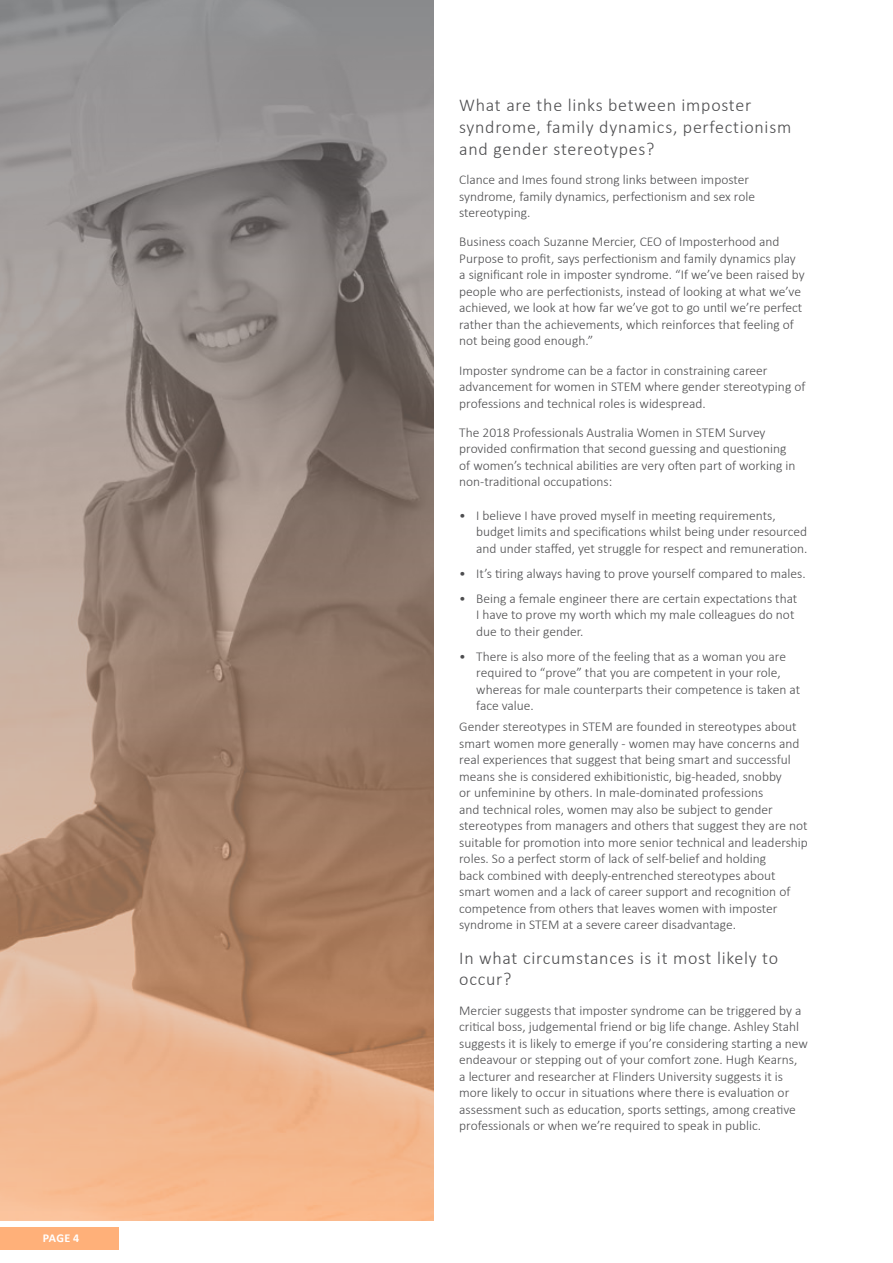
<style>
.page{position:relative;width:893px;height:1263px;background:#fff}
.page>*{position:absolute;margin:0;border:0;box-sizing:border-box;transform-origin:0 0}
.t1{font:300 18px/21.8px "Calibri";letter-spacing:.04em;color:#4d4d4f}
.t2{font:300 13.5px/16.5px "Calibri";color:#4d4d4f}
.t3{font:700 12px "Calibri";color:#fff}
</style>
<div class="page">
<div style="left:0;top:1227px;width:119px;height:22px;background:#ffb079"></div>
<img style="left:0;top:0;width:434px;height:1220px">
<p class="t3" style="left:43px;top:1231px;width:38px">PAGE 4</p>
<h1 class="t1" style="left:459px;top:94px;width:333px">What are the links between imposter syndrome, family dynamics, perfectionism and gender stereotypes?</h1>
<p class="t2" style="left:459px;top:171px;width:297px">Clance and Imes found strong links between imposter syndrome, family dynamics, perfectionism and sex role stereotyping.</p>
<p class="t2" style="left:459px;top:233px;width:347px">Business coach Suzanne Mercier, CEO of Imposterhood and Purpose to profit, says perfectionism and family dynamics play a significant role in imposter syndrome. “If we’ve been raised by people who are perfectionists, instead of looking at what we’ve achieved, we look at how far we’ve got to go until we’re perfect rather than the achievements, which reinforces that feeling of not being good enough.”</p>
<p class="t2" style="left:459px;top:361px;width:348px">Imposter syndrome can be a factor in constraining career advancement for women in STEM where gender stereotyping of professions and technical roles is widespread.</p>
<p class="t2" style="left:459px;top:423px;width:338px">The 2018 Professionals Australia Women in STEM Survey provided confirmation that second guessing and questioning of women’s technical abilities are very often part of working in non-traditional occupations:</p>
<p class="t2" style="left:476px;top:506px;width:333px;text-indent:-17px">• I believe I have proved myself in meeting requirements, budget limits and specifications whilst being under resourced and under staffed, yet struggle for respect and remuneration.</p>
<p class="t2" style="left:459px;top:564px;width:348px">• It’s tiring always having to prove yourself compared to males.</p>
<p class="t2" style="left:476px;top:589px;width:323px;text-indent:-17px">• Being a female engineer there are certain expectations that<br>I have to prove my worth which my male colleagues do not due to their gender.</p>
<p class="t2" style="left:476px;top:647px;width:325px;text-indent:-17px">• There is also more of the feeling that as a woman you are required to “prove” that you are competent in your role, whereas for male counterparts their competence is taken at face value.</p>
<p class="t2" style="left:459px;top:718px;width:350px">Gender stereotypes in STEM are founded in stereotypes about smart women more generally - women may have concerns and real experiences that suggest that being smart and successful means she is considered exhibitionistic, big-headed, snobby<br>or unfeminine by others. In male-dominated professions<br>and technical roles, women may also be subject to gender stereotypes from managers and others that suggest they are not suitable for promotion into more senior technical and leadership roles. So a perfect storm of lack of self-belief and holding<br>back combined with deeply-entrenched stereotypes about smart women and a lack of career support and recognition of competence from others that leaves women with imposter syndrome in STEM at a severe career disadvantage.</p>
<h1 class="t1" style="left:459px;top:946px;width:320px">In what circumstances is it most likely to occur?</h1>
<p class="t2" style="left:459px;top:1001px;width:350px">Mercier suggests that imposter syndrome can be triggered by a critical boss, judgemental friend or big life change. Ashley Stahl suggests it is likely to emerge if you’re considering starting a new endeavour or stepping out of your comfort zone. Hugh Kearns,<br>a lecturer and researcher at Flinders University suggests it is more likely to occur in situations where there is evaluation or assessment such as education, sports settings, among creative professionals or when we’re required to speak in public.</p>
</div>
